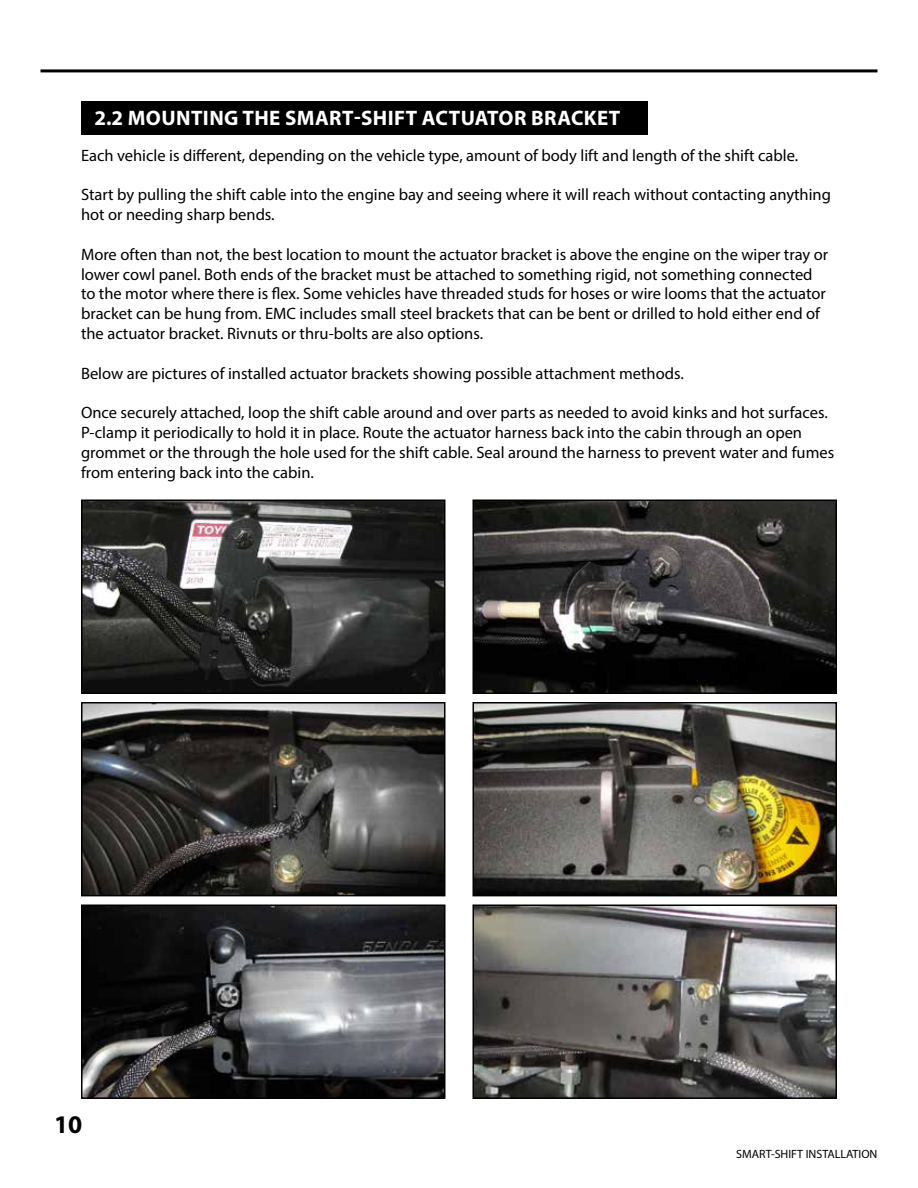
<style>
.page{position:relative;width:918px;height:1188px;background:#fff}
.page>*{position:absolute;margin:0;border:0;box-sizing:border-box;transform-origin:0 0}
.t1{font:700 25.5px "Myriad Pro";color:#000}
.t2{font:700 21px "Myriad Pro";letter-spacing:.02em;color:#fff}
.t3{font:16.5px/19.8px "Myriad Pro";color:#000}
.t4{font:12px "Myriad Pro";color:#000}
</style>
<div class="page">
<img style="left:84px;top:503px;width:359px;height:188px">
<div style="left:81px;top:500px;width:365px;height:194px;border:2px solid #000"></div>
<img style="left:475px;top:503px;width:359px;height:188px">
<div style="left:472px;top:500px;width:365px;height:194px;border:2px solid #000"></div>
<img style="left:84px;top:705px;width:359px;height:188px">
<div style="left:81px;top:702px;width:365px;height:194px;border:2px solid #000"></div>
<img style="left:475px;top:705px;width:359px;height:188px">
<div style="left:472px;top:702px;width:365px;height:194px;border:2px solid #000"></div>
<img style="left:84px;top:907px;width:359px;height:189px">
<div style="left:81px;top:904px;width:365px;height:195px;border:2px solid #000"></div>
<img style="left:475px;top:907px;width:359px;height:189px">
<div style="left:472px;top:904px;width:365px;height:195px;border:2px solid #000"></div>
<hr style="left:40px;top:69px;width:838px;height:3px;background:#000">
<div style="left:81px;top:101px;width:567px;height:34px;background:#000"></div>
<p class="t2" style="left:94px;top:104px;width:527px">2.2 MOUNTING THE SMART-SHIFT ACTUATOR BRACKET</p>
<p class="t3" style="left:81px;top:145px;width:719px">Each vehicle is different, depending on the vehicle type, amount of body lift and length of the shift cable.</p>
<p class="t3" style="left:81px;top:185px;width:751px">Start by pulling the shift cable into the engine bay and seeing where it will reach without contacting anything hot or needing sharp bends.</p>
<p class="t3" style="left:81px;top:244px;width:749px">More often than not, the best location to mount the actuator bracket is above the engine on the wiper tray or lower cowl panel. Both ends of the bracket must be attached to something rigid, not something connected to the motor where there is flex. Some vehicles have threaded studs for hoses or wire looms that the actuator bracket can be hung from. EMC includes small steel brackets that can be bent or drilled to hold either end of the actuator bracket. Rivnuts or thru-bolts are also options.</p>
<p class="t3" style="left:81px;top:363px;width:604px">Below are pictures of installed actuator brackets showing possible attachment methods.</p>
<p class="t3" style="left:81px;top:403px;width:755px">Once securely attached, loop the shift cable around and over parts as needed to avoid kinks and hot surfaces.<br>P-clamp it periodically to hold it in place. Route the actuator harness back into the cabin through an open grommet or the through the hole used for the shift cable. Seal around the harness to prevent water and fumes from entering back into the cabin.</p>
<h1 class="t1" style="left:54px;top:1108px;width:30px">10</h1>
<p class="t4" style="left:736px;top:1147px;width:143px">SMART-SHIFT INSTALLATION</p>
</div>
